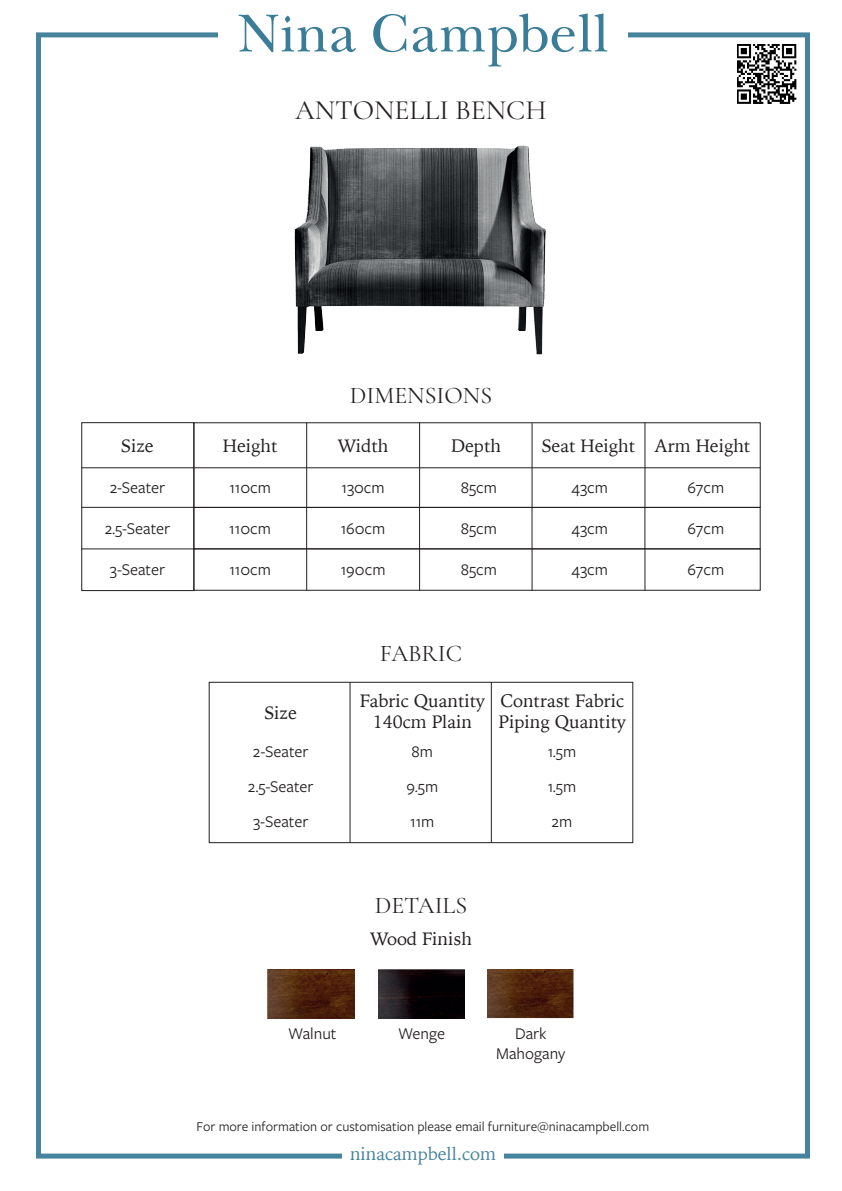
<style>
.page{position:relative;width:842px;height:1191px;background:#fff}
.page>*{position:absolute;margin:0;border:0;box-sizing:border-box;transform-origin:0 0}
.t1{font:28px "Cormorant Garamond";color:#231f20}
.t2{font:24px "Cormorant Garamond";color:#231f20}
.t3{font:18px/21.6px "Iowan Old Style";color:#231f20;text-align:center}
.t4{font:18px "Iowan Old Style";color:#46839c}
.t5{font:17px/34.8px "Freight Sans Pro";color:#231f20;text-align:center}
.t6{font:14px "Freight Sans Pro";color:#231f20}
</style>
<div class="page">
<div style="left:36px;top:32px;width:774px;height:1126px;border:5px solid #46839c"></div>
<div style="left:342px;top:1144px;width:162px;height:27px;background:#fff"></div>
<div style="left:218px;top:13px;width:410px;height:60px;background:#fff"></div>
<svg style="left:238px;top:13px;width:370px;height:54px"></svg>
<img style="left:268px;top:969px;width:86px;height:49px">
<img style="left:488px;top:969px;width:86px;height:49px">
<img style="left:378px;top:969px;width:87px;height:49px">
<img style="left:737px;top:44px;width:59px;height:59px">
<img style="left:294px;top:145px;width:252px;height:210px">
<hr style="left:306px;top:422px;width:1px;height:85px;background:#231f20">
<hr style="left:645px;top:422px;width:1px;height:85px;background:#231f20">
<hr style="left:532px;top:423px;width:1px;height:85px;background:#231f20">
<hr style="left:419px;top:422px;width:1px;height:85px;background:#231f20">
<div style="left:193px;top:507px;width:567px;height:42px;border:1px solid #231f20"></div>
<hr style="left:306px;top:507px;width:1px;height:42px;background:#231f20">
<hr style="left:645px;top:507px;width:1px;height:42px;background:#231f20">
<hr style="left:532px;top:507px;width:1px;height:42px;background:#231f20">
<hr style="left:419px;top:507px;width:1px;height:42px;background:#231f20">
<hr style="left:81px;top:467px;width:679px;height:1px;background:#231f20">
<div style="left:194px;top:548px;width:566px;height:42px;border:1px solid #231f20"></div>
<hr style="left:306px;top:548px;width:1px;height:42px;background:#231f20">
<hr style="left:645px;top:548px;width:1px;height:42px;background:#231f20">
<hr style="left:532px;top:549px;width:1px;height:42px;background:#231f20">
<hr style="left:419px;top:548px;width:1px;height:42px;background:#231f20">
<div style="left:81px;top:422px;width:113px;height:169px;border:1px solid #231f20"></div>
<hr style="left:81px;top:507px;width:113px;height:1px;background:#231f20">
<hr style="left:81px;top:548px;width:114px;height:1px;background:#231f20">
<div style="left:209px;top:682px;width:424px;height:161px;border:1px solid #231f20"></div>
<hr style="left:491px;top:682px;width:1px;height:161px;background:#231f20">
<hr style="left:350px;top:682px;width:1px;height:161px;background:#231f20">
<h1 class="t1" style="left:295px;top:93px;width:253px">ANTONELLI BENCH</h1>
<p class="t3" style="left:121px;top:434px;width:34px">Size</p>
<p class="t5" style="left:110px;top:469px;width:57px">2-Seater</p>
<p class="t5" style="left:105px;top:510px;width:67px">2.5-Seater</p>
<p class="t5" style="left:110px;top:551px;width:57px">3-Seater</p>
<p class="t3" style="left:223px;top:434px;width:56px">Height</p>
<p class="t5" style="left:229px;top:469px;width:43px">110cm</p>
<h2 class="t2" style="left:350px;top:380px;width:144px">DIMENSIONS</h2>
<p class="t3" style="left:338px;top:434px;width:52px">Width</p>
<p class="t5" style="left:341px;top:469px;width:45px">130cm</p>
<p class="t3" style="left:451px;top:434px;width:51px">Depth</p>
<p class="t5" style="left:461px;top:469px;width:38px">85cm</p>
<p class="t3" style="left:542px;top:434px;width:95px">Seat Height</p>
<p class="t5" style="left:571px;top:469px;width:38px">43cm</p>
<p class="t3" style="left:655px;top:434px;width:97px">Arm Height</p>
<p class="t5" style="left:688px;top:469px;width:38px">67cm</p>
<p class="t5" style="left:229px;top:510px;width:43px">110cm</p>
<p class="t5" style="left:341px;top:510px;width:46px">160cm</p>
<p class="t5" style="left:461px;top:510px;width:38px">85cm</p>
<p class="t5" style="left:571px;top:510px;width:38px">43cm</p>
<p class="t5" style="left:687px;top:510px;width:38px">67cm</p>
<p class="t5" style="left:229px;top:551px;width:43px">110cm</p>
<p class="t5" style="left:341px;top:551px;width:46px">190cm</p>
<p class="t5" style="left:461px;top:551px;width:38px">85cm</p>
<p class="t5" style="left:571px;top:551px;width:38px">43cm</p>
<p class="t5" style="left:688px;top:551px;width:38px">67cm</p>
<p class="t3" style="left:264px;top:701px;width:34px">Size</p>
<p class="t5" style="left:248px;top:733px;width:67px">2-Seater<br>2.5-Seater<br>3-Seater</p>
<h2 class="t2" style="left:380px;top:639px;width:84px">FABRIC</h2>
<p class="t3" style="left:360px;top:689px;width:127px">Fabric Quantity<br>140cm Plain</p>
<p class="t5" style="left:412px;top:733px;width:23px">8m</p>
<p class="t3" style="left:498px;top:689px;width:129px;text-align:left">Contrast Fabric<br>Piping Quantity</p>
<p class="t5" style="left:548px;top:733px;width:30px">1.5m</p>
<p class="t5" style="left:406px;top:768px;width:33px">9.5m</p>
<p class="t5" style="left:548px;top:768px;width:30px">1.5m</p>
<p class="t5" style="left:410px;top:803px;width:26px">11m</p>
<p class="t5" style="left:552px;top:803px;width:22px">2m</p>
<h2 class="t2" style="left:375px;top:890px;width:94px">DETAILS</h2>
<p class="t3" style="left:370px;top:927px;width:103px">Wood Finish</p>
<p class="t5" style="left:288px;top:1015px;width:50px">Walnut</p>
<p class="t5" style="left:398px;top:1015px;width:48px">Wenge</p>
<p class="t5" style="left:496px;top:1022px;width:71px;line-height:20.4px">Dark<br>Mahogany</p>
<p class="t6" style="left:196px;top:1117px;width:454px">For more information or customisation please email furniture@ninacampbell.com</p>
<p class="t4" style="left:350px;top:1137px;width:147px">ninacampbell.com</p>
</div>
